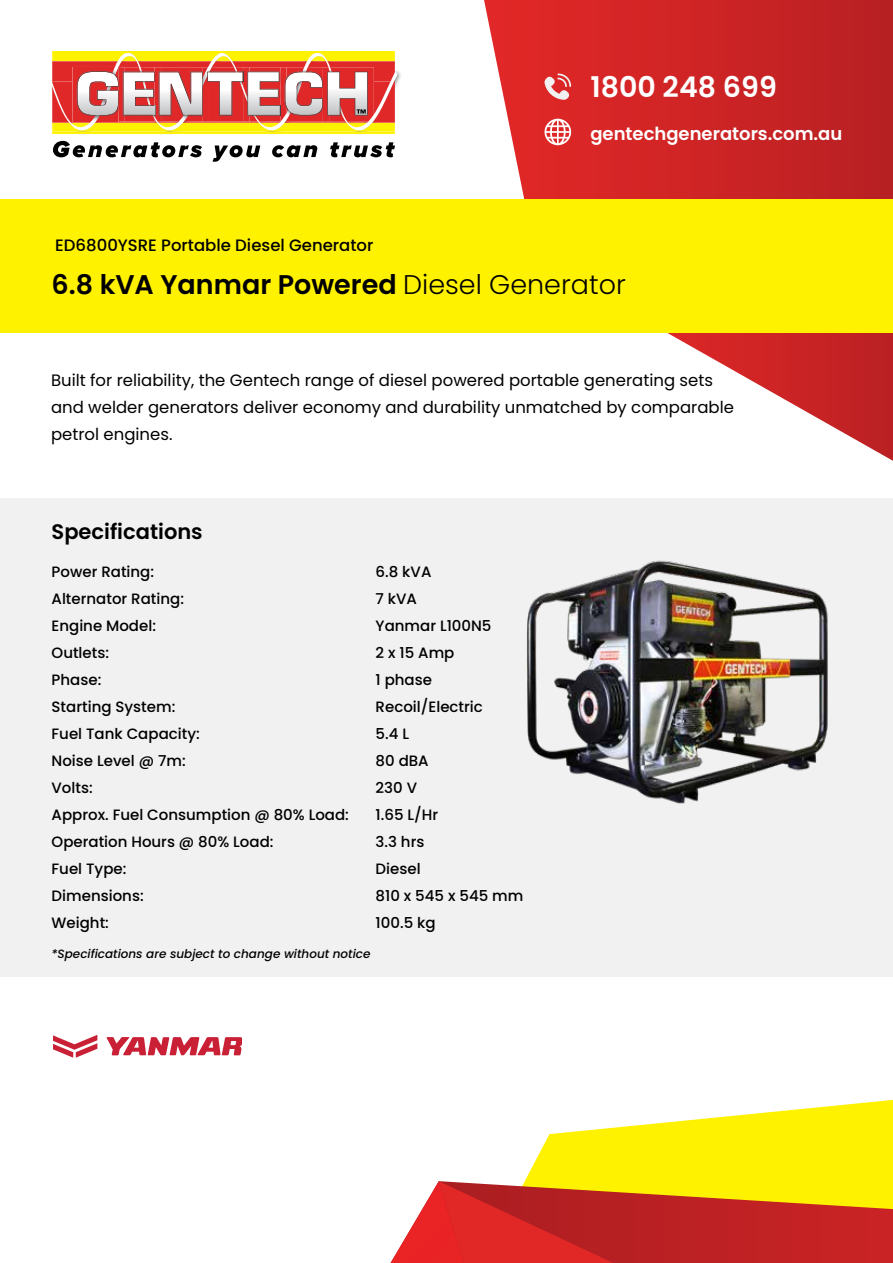
<style>
.page{position:relative;width:893px;height:1263px;background:#fff}
.page>*{position:absolute;margin:0;border:0;box-sizing:border-box;transform-origin:0 0}
.t1{font:600 28.5px "Poppins";color:#fff}
.t2{font:600 27px "Poppins";color:#000}
.t3{font:600 21px "Poppins";color:#000}
.t4{font:600 18px "Poppins";color:#fff}
.t5{font:16.5px/27px "Poppins";color:#000}
.t6{font:500 16.5px "Poppins";color:#000}
.t7{font:500 15px "Poppins";color:#000}
.t8{font:italic 500 12px "Poppins";color:#000}
.s1{font-weight:300}
</style>
<div class="page">
<div style="left:0;top:499px;width:893px;height:478px;background:#f1f1f2"></div>
<svg style="left:484px;top:0;width:409px;height:333px;background:#cf2f2f"></svg>
<svg style="left:610px;top:332px;width:283px;height:129px"></svg>
<svg style="left:525px;top:1100px;width:368px;height:81px;fill:#fff200"></svg>
<svg style="left:391px;top:1181px;width:502px;height:82px;background:#d24d2a"></svg>
<img style="left:398px;top:71px;width:3px;height:11px">
<img style="left:52px;top:132px;width:343px;height:2px">
<svg style="left:52px;top:51px;width:346px;height:81px"></svg>
<svg style="left:53px;top:141px;width:149px;height:16px"></svg>
<svg style="left:213px;top:145px;width:47px;height:17px"></svg>
<svg style="left:272px;top:145px;width:45px;height:12px"></svg>
<svg style="left:330px;top:142px;width:65px;height:15px"></svg>
<div style="left:0;top:199px;width:893px;height:133px;background:#fff200"></div>
<svg style="left:544px;top:74px;width:27px;height:26px"></svg>
<svg style="left:544px;top:119px;width:27px;height:26px"></svg>
<img style="left:527px;top:560px;width:301px;height:244px">
<svg style="left:106px;top:1037px;width:135px;height:18px"></svg>
<svg style="left:53px;top:1035px;width:44px;height:23px"></svg>
<h1 class="t1" style="left:590px;top:71px;width:188px">1800 248 699</h1>
<p class="t6" style="left:55px;top:236px;width:320px">ED6800YSRE Portable Diesel Generator</p>
<p class="t4" style="left:590px;top:123px;width:254px">gentechgenerators.com.au</p>
<h2 class="t2" style="left:52px;top:269px;width:576px">6.8 kVA Yanmar Powered <span class="s1">Diesel Generator</span></h2>
<p class="t5" style="left:51px;top:367px;width:684px">Built for reliability, the Gentech range of diesel powered portable generating sets and welder generators deliver economy and durability unmatched by comparable petrol engines.</p>
<h3 class="t3" style="left:52px;top:520px;width:153px">Specifications</h3>
<p class="t7" style="left:52px;top:563px;width:104px">Power Rating:</p>
<p class="t7" style="left:376px;top:563px;width:57px">6.8 kVA</p>
<p class="t7" style="left:52px;top:590px;width:134px">Alternator Rating:</p>
<p class="t7" style="left:376px;top:590px;width:43px">7 kVA</p>
<p class="t7" style="left:52px;top:617px;width:106px">Engine Model:</p>
<p class="t7" style="left:376px;top:617px;width:117px">Yanmar L100N5</p>
<p class="t7" style="left:52px;top:644px;width:59px">Outlets:</p>
<p class="t7" style="left:376px;top:644px;width:80px">2 x 15 Amp</p>
<p class="t7" style="left:52px;top:671px;width:51px">Phase:</p>
<p class="t7" style="left:376px;top:671px;width:58px">1 phase</p>
<p class="t7" style="left:52px;top:698px;width:125px">Starting System:</p>
<p class="t7" style="left:376px;top:698px;width:109px">Recoil/Electric</p>
<p class="t7" style="left:52px;top:725px;width:150px">Fuel Tank Capacity:</p>
<p class="t7" style="left:376px;top:725px;width:35px">5.4 L</p>
<p class="t7" style="left:52px;top:752px;width:136px">Noise Level @ 7m:</p>
<p class="t7" style="left:376px;top:752px;width:55px">80 dBA</p>
<p class="t7" style="left:52px;top:779px;width:43px">Volts:</p>
<p class="t7" style="left:376px;top:779px;width:43px">230 V</p>
<p class="t7" style="left:52px;top:806px;width:299px">Approx. Fuel Consumption @ 80% Load:</p>
<p class="t7" style="left:376px;top:806px;width:64px">1.65 L/Hr</p>
<p class="t7" style="left:52px;top:833px;width:223px">Operation Hours @ 80% Load:</p>
<p class="t7" style="left:376px;top:833px;width:50px">3.3 hrs</p>
<p class="t7" style="left:52px;top:860px;width:76px">Fuel Type:</p>
<p class="t7" style="left:376px;top:860px;width:47px">Diesel</p>
<p class="t7" style="left:52px;top:887px;width:94px">Dimensions:</p>
<p class="t7" style="left:376px;top:887px;width:149px">810 x 545 x 545 mm</p>
<p class="t7" style="left:52px;top:914px;width:59px">Weight:</p>
<p class="t7" style="left:376px;top:914px;width:62px">100.5 kg</p>
<p class="t8" style="left:52px;top:947px;width:320px">*Specifications are subject to change without notice</p>
</div>
